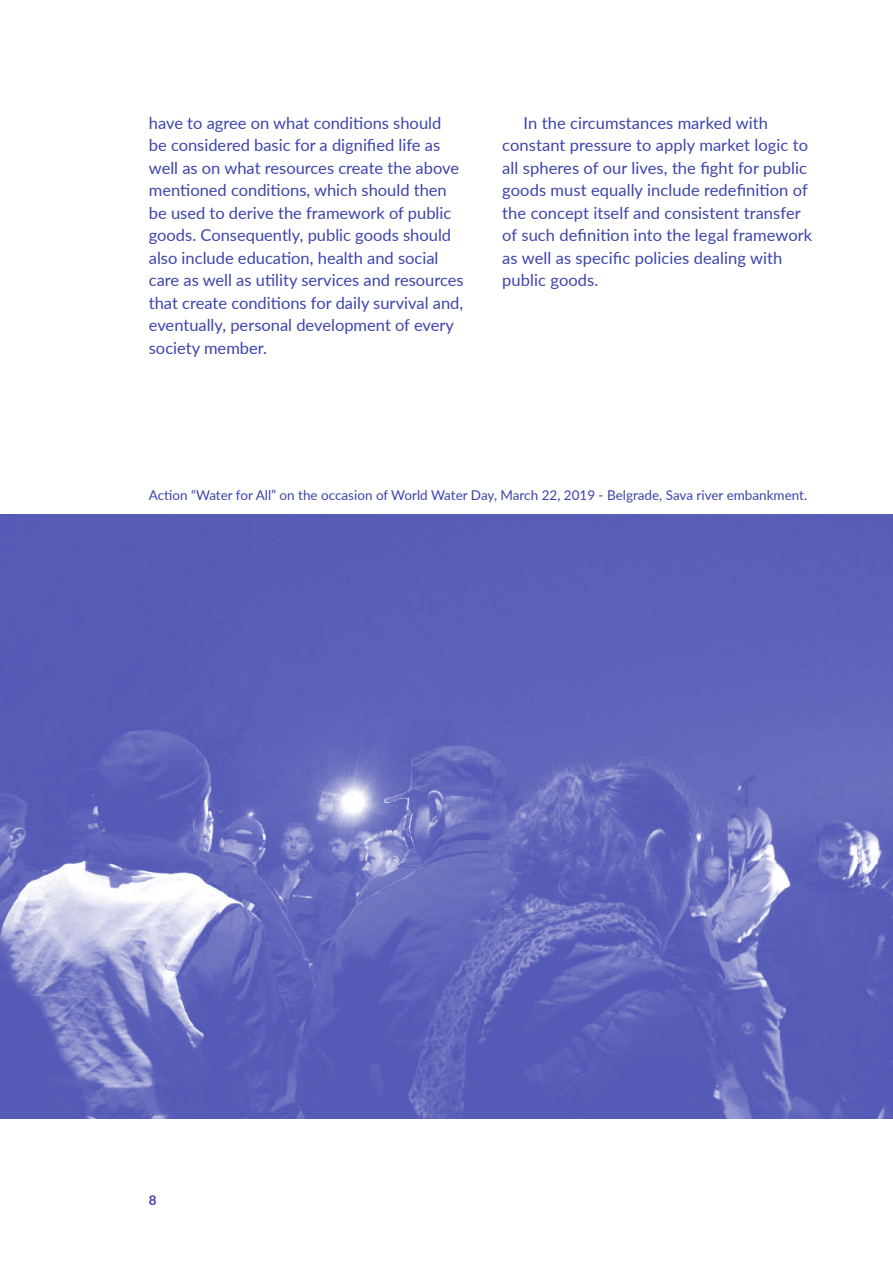
<style>
.page{position:relative;width:893px;height:1263px;background:#fff}
.page>*{position:absolute;margin:0;border:0;box-sizing:border-box;transform-origin:0 0}
.t1{font:16.5px/22.5px "Lato";color:#3d44ac}
.t2{font:13.5px "Lato";color:#3d44ac}
.t3{font:700 13.5px "Lato";color:#3d44ac}
</style>
<div class="page">
<img style="left:0;top:514px;width:893px;height:605px">
<p class="t1" style="left:149px;top:111px;width:316px">have to agree on what conditions should<br>be considered basic for a dignified life as well as on what resources create the above mentioned conditions, which should then be used to derive the framework of public goods. Consequently, public goods should also include education, health and social care as well as utility services and resources that create conditions for daily survival and, eventually, personal development of every society member.</p>
<p class="t1" style="left:502px;top:111px;width:311px;text-indent:21px">In the circumstances marked with constant pressure to apply market logic to all spheres of our lives, the fight for public goods must equally include redefinition of the concept itself and consistent transfer of such definition into the legal framework as well as specific policies dealing with public goods.</p>
<p class="t2" style="left:149px;top:485px;width:660px">Action “Water for All” on the occasion of World Water Day, March 22, 2019 - Belgrade, Sava river embankment.</p>
<p class="t3" style="left:149px;top:1190px;width:9px">8</p>
</div>
